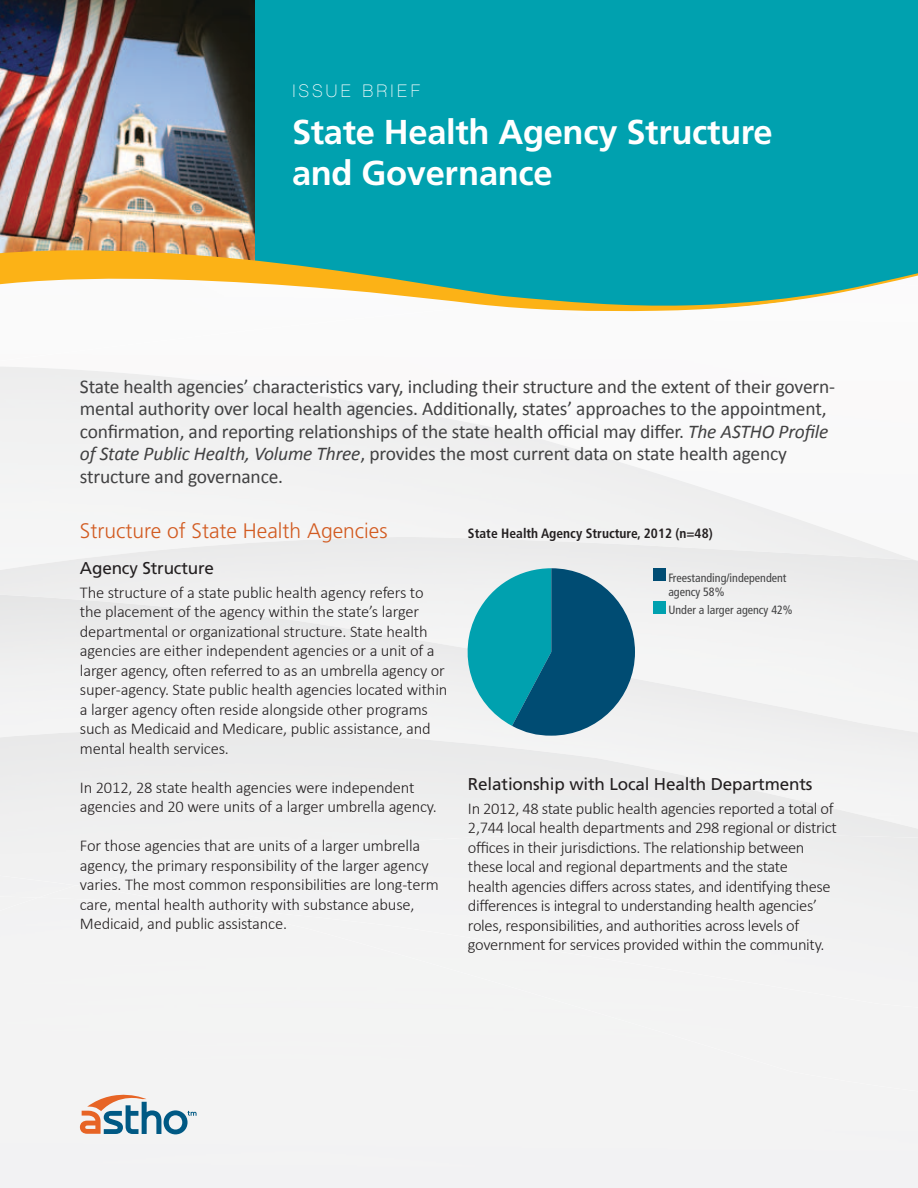
<style>
.page{position:relative;width:918px;height:1188px;background:#fff}
.page>*{position:absolute;margin:0;border:0;box-sizing:border-box;transform-origin:0 0}
.t1{font:700 34.5px/41.4px "Frutiger LT Std";letter-spacing:-.01em;color:#fff}
.t2{font:300 21px "Frutiger";color:#d25b21}
.t3{font:19.5px/22.5px "Calibri";letter-spacing:-.01em;color:#414142}
.t4{font:18px "Chalet Paris Nineteen Eighty";letter-spacing:.155em;color:#fff}
.t5{font:17.1px "Frutiger";letter-spacing:-.01em;color:#231f20}
.t6{font:300 16.5px/19.5px "Calibri";letter-spacing:-.01em;color:#231f20}
.t7{font:700 condensed 13.5px "Frutiger";color:#231f20}
.t8{font:condensed 12px/14.4px "Frutiger";color:#414142}
.s1{font-style:italic}
</style>
<div class="page">
<div style="left:204px;top:1009px;width:714px;height:84px;background:#f3f3f3"></div>
<div style="left:0;top:537px;width:918px;height:57px;background:#ededed"></div>
<div style="left:76px;top:886px;width:842px;height:123px;background:#f3f3f3"></div>
<div style="left:0;top:594px;width:918px;height:135px;background:#f1f1f1"></div>
<svg style="left:80px;top:1095px;width:117px;height:39px"></svg>
<div style="left:254px;top:0;width:664px;height:225px;background:#00a1af"></div>
<img style="left:0;top:0;width:254px;height:225px">
<div style="left:653px;top:568px;width:12px;height:13px;background:#004c73"></div>
<div style="left:653px;top:601px;width:12px;height:13px;background:#00a1af"></div>
<svg style="left:456px;top:568px;width:179px;height:168px"></svg>
<svg style="left:0;top:225px;width:918px;height:87px;fill:#00a1af"></svg>
<p class="t4" style="left:292px;top:80px;width:130px">ISSUE BRI EF</p>
<h1 class="t1" style="left:292px;top:112px;width:482px">State Health Agency Structure and Governance</h1>
<p class="t3" style="left:80px;top:375px;width:757px">State health agencies’ characteristics vary, including their structure and the extent of their govern&shy;mental authority over local health agencies. Additionally, states’ approaches to the appointment, confirmation, and reporting relationships of the state health official may differ. <span class="s1">The ASTHO Profile of State Public Health, Volume Three</span>, provides the most current data on state health agency structure and governance.</p>
<p class="t2" style="left:80px;top:519px;width:309px">Structure of State Health Agencies</p>
<p class="t5" style="left:80px;top:558px;width:136px">Agency Structure</p>
<p class="t6" style="left:80px;top:582px;width:369px">The structure of a state public health agency refers to the placement of the agency within the state’s larger departmental or organizational structure. State health agencies are either independent agencies or a unit of a larger agency, often referred to as an umbrella agency or super-agency. State public health agencies located within a larger agency often reside alongside other programs such as Medicaid and Medicare, public assistance, and mental health services.</p>
<p class="t6" style="left:80px;top:777px;width:359px">In 2012, 28 state health agencies were independent agencies and 20 were units of a larger umbrella agency.</p>
<p class="t6" style="left:80px;top:835px;width:361px">For those agencies that are units of a larger umbrella agency, the primary responsibility of the larger agency varies. The most common responsibilities are long-term care, mental health authority with substance abuse, Medicaid, and public assistance.</p>
<p class="t7" style="left:468px;top:526px;width:246px">State Health Agency Structure, 2012 (n=48)</p>
<p class="t8" style="left:668px;top:570px;width:120px">Freestanding/independent agency 58%</p>
<p class="t8" style="left:668px;top:602px;width:126px">Under a larger agency 42%</p>
<p class="t5" style="left:468px;top:774px;width:346px">Relationship with Local Health Departments</p>
<p class="t6" style="left:468px;top:798px;width:370px">In 2012, 48 state public health agencies reported a total of 2,744 local health departments and 298 regional or district offices in their jurisdictions. The relationship between these local and regional departments and the state<br>health agencies differs across states, and identifying these differences is integral to understanding health agencies’ roles, responsibilities, and authorities across levels of government for services provided within the community.</p>
</div>
